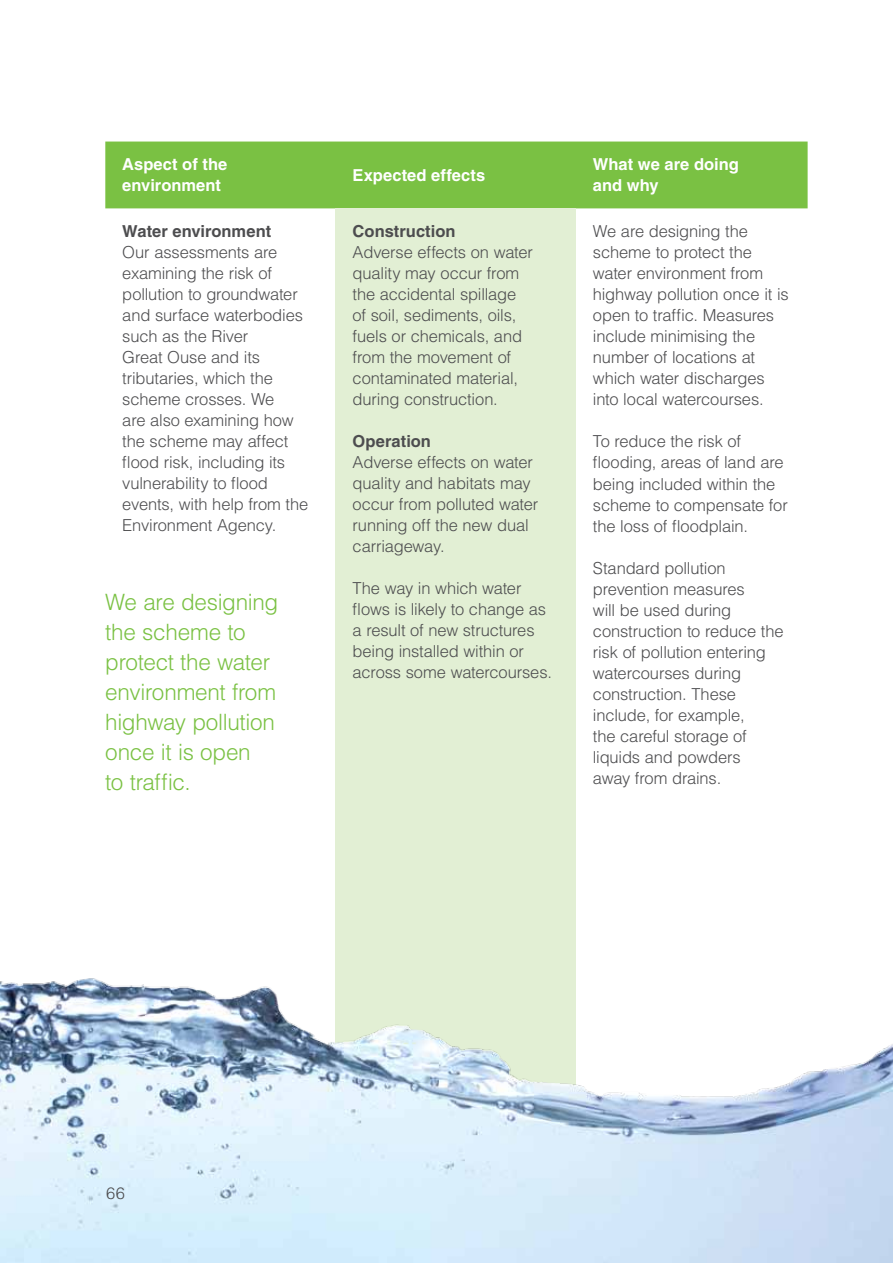
<style>
.page{position:relative;width:893px;height:1263px;background:#fff}
.page>*{position:absolute;margin:0;border:0;box-sizing:border-box;transform-origin:0 0}
.t1{font:300 22.5px/30px "Helvetica LT Std";letter-spacing:-.015em;color:#7ac143}
.t2{font:300 16.5px/21px "Helvetica LT Std";letter-spacing:-.01em;color:#4d4d4f}
.t3{font:700 16.5px/21px "Helvetica LT Std";color:#fff}
.t4{font:700 16.5px "Helvetica LT Std";color:#4d4d4f}
</style>
<div class="page">
<div style="left:105px;top:142px;width:703px;height:66px;background:#7ac143"></div>
<div style="left:336px;top:208px;width:240px;height:900px;background:#e2efd4"></div>
<img style="left:0;top:884px;width:893px;height:379px">
<p class="t3" style="left:122px;top:154px;width:107px">Aspect of the environment</p>
<p class="t3" style="left:353px;top:164px;width:134px">Expected effects</p>
<p class="t3" style="left:593px;top:154px;width:147px">What we are doing and why</p>
<p class="t4" style="left:122px;top:221px;width:150px">Water environment</p>
<p class="t2" style="left:122px;top:242px;width:188px">Our assessments are examining the risk of pollution to groundwater and surface waterbodies such as the River<br>Great Ouse and its tributaries, which the scheme crosses. We<br>are also examining how the scheme may affect flood risk, including its vulnerability to flood events, with help from the<br>Environment Agency.</p>
<p class="t4" style="left:353px;top:221px;width:104px">Construction</p>
<p class="t2" style="left:353px;top:242px;width:182px">Adverse effects on water quality may occur from the accidental spillage of soil, sediments, oils, fuels or chemicals, and from the movement of contaminated material, during construction.</p>
<p class="t4" style="left:353px;top:431px;width:80px">Operation</p>
<p class="t2" style="left:353px;top:452px;width:187px">Adverse effects on water quality and habitats may occur from polluted water running off the new dual carriageway.</p>
<p class="t2" style="left:353px;top:578px;width:201px">The way in which water flows is likely to change as a result of new structures being installed within or across some watercourses.</p>
<p class="t2" style="left:593px;top:221px;width:197px">We are designing the scheme to protect the water environment from highway pollution once it is open to traffic. Measures include minimising the number of locations at which water discharges into local watercourses.</p>
<p class="t2" style="left:593px;top:431px;width:196px">To reduce the risk of flooding, areas of land are being included within the scheme to compensate for the loss of floodplain.</p>
<p class="t2" style="left:593px;top:557px;width:192px">Standard pollution prevention measures<br>will be used during construction to reduce the risk of pollution entering watercourses during construction. These include, for example,<br>the careful storage of liquids and powders<br>away from drains.</p>
<h1 class="t1" style="left:105px;top:587px;width:174px">We are designing the scheme to protect the water environment from highway pollution once it is open<br>to traffic.</h1>
<p class="t2" style="left:106px;top:1182px;width:20px">66</p>
</div>
